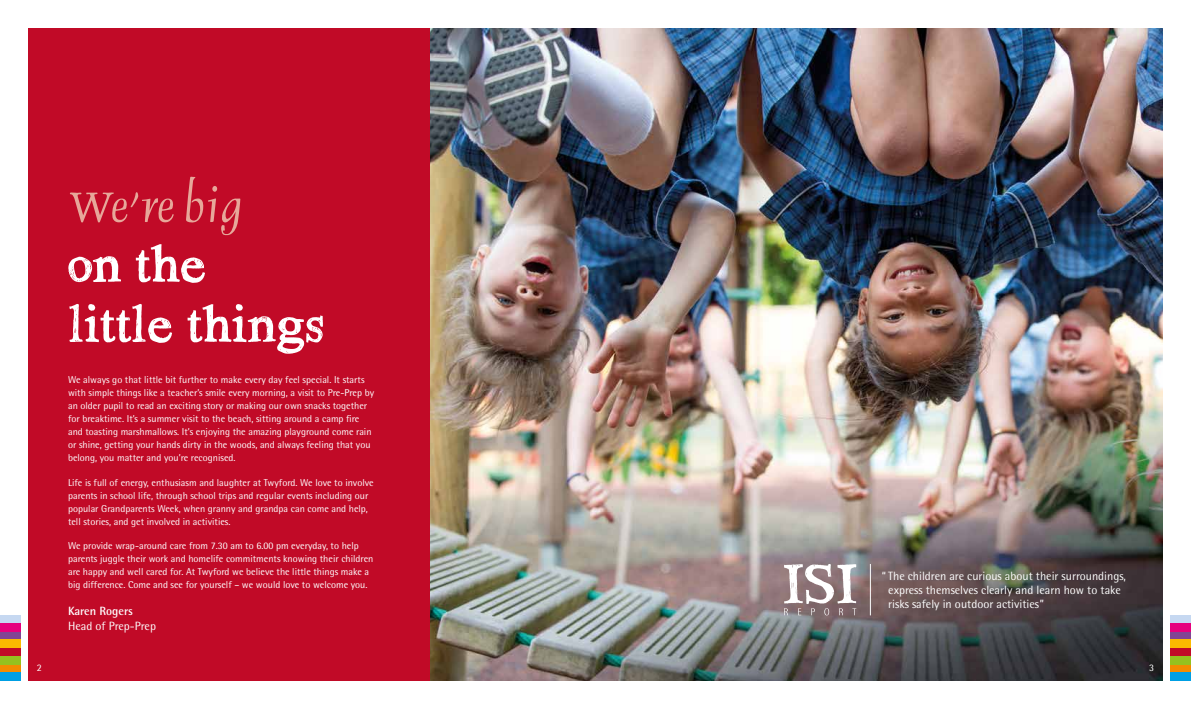
<style>
.page{position:relative;width:1191px;height:709px;background:#fff}
.page>*{position:absolute;margin:0;border:0;box-sizing:border-box;transform-origin:0 0}
.t1{font:60px "OPTI Delphin One";letter-spacing:-.02em;color:#e7a79a}
.t2{font:55px/60px "Hand Scribble Sketch Times";color:#fff}
.t3{font:12px/14.4px "Rotis Semi Sans Std";color:#fff}
.t4{font:700 12px "Rotis Semi Sans Std";color:#fff}
.t5{font:10px/13px "Rotis Semi Sans Std";color:#fff}
</style>
<div class="page">
<div style="left:0;top:615px;width:21px;height:8px;background:#c6d8f1"></div>
<div style="left:0;top:631px;width:21px;height:8px;background:#814594"></div>
<div style="left:0;top:648px;width:21px;height:8px;background:#c10a27"></div>
<div style="left:0;top:664px;width:21px;height:8px;background:#f28c00"></div>
<div style="left:0;top:623px;width:21px;height:8px;background:#e6007d"></div>
<div style="left:0;top:639px;width:21px;height:9px;background:#fbba00"></div>
<div style="left:0;top:656px;width:21px;height:8px;background:#95c11f"></div>
<div style="left:0;top:672px;width:21px;height:8px;background:#009fe3"></div>
<div style="left:1169px;top:615px;width:22px;height:8px;background:#c6d8f1"></div>
<div style="left:1169px;top:631px;width:22px;height:8px;background:#814594"></div>
<div style="left:1169px;top:648px;width:22px;height:8px;background:#c10a27"></div>
<div style="left:1169px;top:664px;width:22px;height:8px;background:#f28c00"></div>
<div style="left:1169px;top:623px;width:22px;height:8px;background:#e6007d"></div>
<div style="left:1169px;top:639px;width:22px;height:9px;background:#fbba00"></div>
<div style="left:1169px;top:656px;width:22px;height:8px;background:#95c11f"></div>
<div style="left:1169px;top:672px;width:22px;height:8px;background:#009fe3"></div>
<img style="left:429px;top:28px;width:733px;height:652px">
<div style="left:28px;top:28px;width:401px;height:652px;background:#c10a27"></div>
<hr style="left:870px;top:564px;width:1px;height:51px;background:#fff">
<svg style="left:784px;top:564px;width:72px;height:51px"></svg>
<h1 class="t1" style="left:68px;top:177px;width:177px">We’re big</h1>
<h2 class="t2" style="left:68px;top:233px;width:258px">on the little things</h2>
<p class="t5" style="left:68px;top:373px;width:308px">We always go that little bit further to make every day feel special. It starts with simple things like a teacher’s smile every morning, a visit to Pre-Prep by an older pupil to read an exciting story or making our own snacks together for breaktime. It’s a summer visit to the beach, sitting around a camp fire and toasting marshmallows. It’s enjoying the amazing playground come rain or shine, getting your hands dirty in the woods, and always feeling that you belong, you matter and you’re recognised.</p>
<p class="t5" style="left:68px;top:476px;width:307px">Life is full of energy, enthusiasm and laughter at Twyford. We love to involve parents in school life, through school trips and regular events including our popular Grandparents Week, when granny and grandpa can come and help, tell stories, and get involved in activities.</p>
<p class="t5" style="left:68px;top:539px;width:307px">We provide wrap-around care from 7.30 am to 6.00 pm everyday, to help parents juggle their work and homelife commitments knowing their children are happy and well cared for. At Twyford we believe the little things make a big difference. Come and see for yourself – we would love to welcome you.</p>
<p class="t4" style="left:68px;top:603px;width:66px">Karen Rogers</p>
<p class="t3" style="left:68px;top:618px;width:89px">Head of Prep-Prep</p>
<p class="t3" style="left:888px;top:568px;width:239px;text-indent:-6px">“ The children are curious about their surroundings, express themselves clearly and learn how to take risks safely in outdoor activities”</p>
<p class="t5" style="left:37px;top:660px;width:7px">2</p>
<p class="t5" style="left:1149px;top:660px;width:7px">3</p>
</div>
